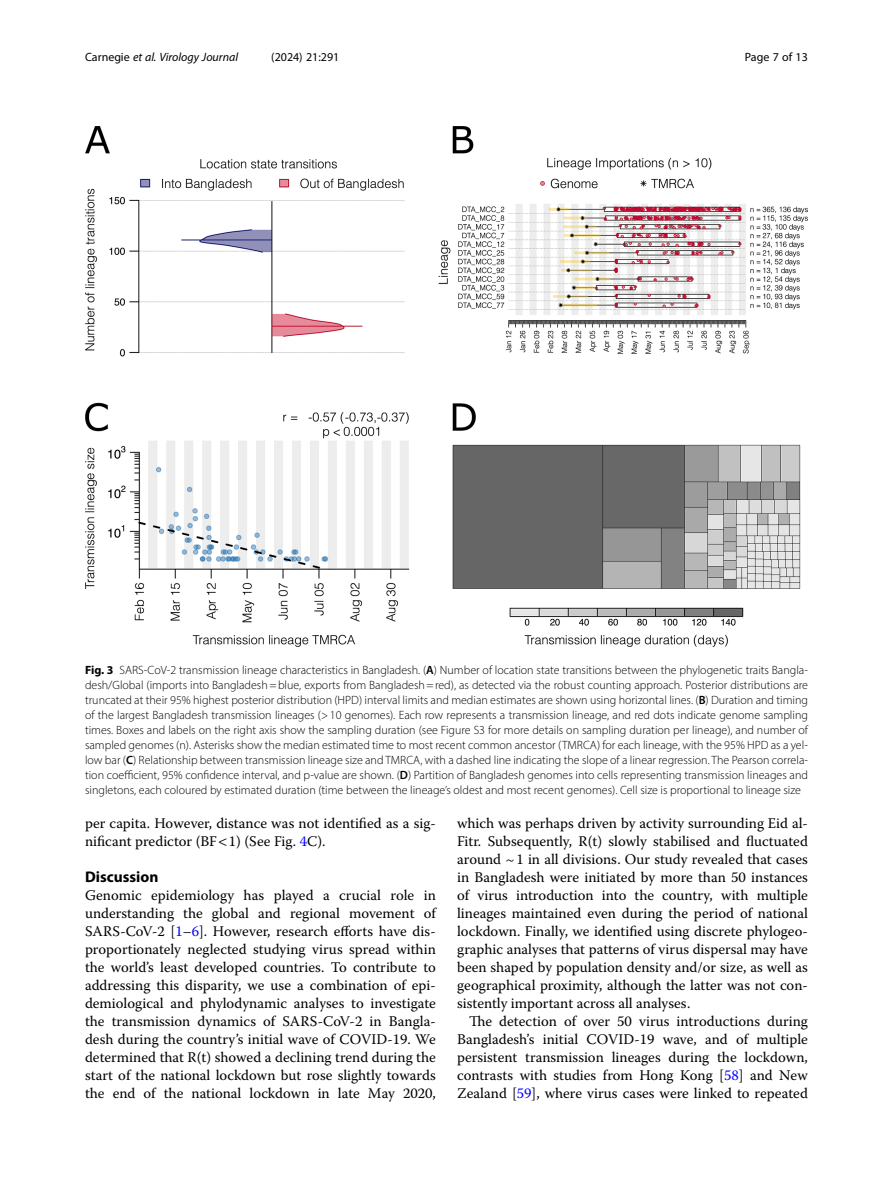
<style>
.page{position:relative;width:893px;height:1191px;background:#fff}
.page>*{position:absolute;margin:0;border:0;box-sizing:border-box;transform-origin:0 0}
.Head_1{font:700 15.45px "Myriad Pro";color:#000}
.Body_Text{font:14.7px/18px "Warnock Pro";color:#000;text-align:justify}
.Body_Text_Indent{font:14.7px/18px "Warnock Pro";color:#000;text-align:justify}
.Figure_Caption{font:300 12px/15px "Myriad Pro";color:#000;text-align:justify}
.t1{font:italic 12px "Myriad Pro";color:#000}
.t2{font:12px "Myriad Pro";color:#000}
.s1{font-style:normal}
.s2{font-weight:700}
.s3{font-weight:600}
.s4{color:#00f}
</style>
<div class="page">
<img style="left:85px;top:126px;width:723px;height:521px">
<p class="t1" style="left:85px;top:50px;width:155px"><span class="s1">Carnegie</span> et al. Virology Journal</p>
<p class="t2" style="left:271px;top:50px;width:70px">(2024) 21:291</p>
<p class="t2" style="left:745px;top:50px;width:65px">Page 7 of 13</p>
<p class="Figure_Caption" style="left:85px;top:662px;width:724px"><span class="s2">Fig. 3</span> SARS-CoV-2 transmission lineage characteristics in Bangladesh. (<span class="s3">A</span>) Number of location state transitions between the phylogenetic traits Bangla&shy;desh/Global (imports into Bangladesh=blue, exports from Bangladesh=red), as detected via the robust counting approach. Posterior distributions are truncated at their 95% highest posterior distribution (HPD) interval limits and median estimates are shown using horizontal lines. (<span class="s3">B</span>) Duration and timing of the largest Bangladesh transmission lineages (&gt;10 genomes). Each row represents a transmission lineage, and red dots indicate genome sampling times. Boxes and labels on the right axis show the sampling duration (see Figure S3 for more details on sampling duration per lineage), and number of sampled genomes (n). Asterisks show the median estimated time to most recent common ancestor (TMRCA) for each lineage, with the 95% HPD as a yel&shy;low bar (<span class="s3">C</span>) Relationship between transmission lineage size and TMRCA, with a dashed line indicating the slope of a linear regression. The Pearson correla&shy;tion coefficient, 95% confidence interval, and p-value are shown. (<span class="s3">D</span>) Partition of Bangladesh genomes into cells representing transmission lineages and singletons, each coloured by estimated duration (time between the lineage’s oldest and most recent genomes). Cell size is proportional to lineage size</p>
<p class="Body_Text" style="left:85px;top:814px;width:352px">per capita. However, distance was not identified as a sig&shy;nificant predictor (BF 1) (See Fig. <span class="s4">4</span>C).</p>
<p class="Head_1" style="left:85px;top:867px;width:75px">Discussion</p>
<p class="Body_Text" style="left:85px;top:886px;width:352px">Genomic epidemiology has played a crucial role in understanding the global and regional movement of SARS-CoV-2 [<span class="s4">1</span>–<span class="s4">6</span>]. However, research efforts have dis&shy;proportionately neglected studying virus spread within the world’s least developed countries. To contribute to addressing this disparity, we use a combination of epi&shy;demiological and phylodynamic analyses to investigate the transmission dynamics of SARS-CoV-2 in Bangla&shy;desh during the country’s initial wave of COVID-19. We determined that R(t) showed a declining trend during the start of the national lockdown but rose slightly towards the end of the national lockdown in late May 2020,</p>
<p class="Body_Text" style="left:457px;top:814px;width:352px">which was perhaps driven by activity surrounding Eid al-Fitr. Subsequently, R(t) slowly stabilised and fluctuated around ~1 in all divisions. Our study revealed that cases in Bangladesh were initiated by more than 50 instances of virus introduction into the country, with multiple lineages maintained even during the period of national lockdown. Finally, we identified using discrete phylogeo&shy;graphic analyses that patterns of virus dispersal may have been shaped by population density and/or size, as well as geographical proximity, although the latter was not con&shy;sistently important across all analyses.</p>
<p class="Body_Text_Indent" style="left:457px;top:1012px;width:352px;text-indent:12px">The detection of over 50 virus introductions during Bangladesh’s initial COVID-19 wave, and of multiple persistent transmission lineages during the lockdown, contrasts with studies from Hong Kong [<span class="s4">58</span>] and New Zealand [<span class="s4">59</span>], where virus cases were linked to repeated</p>
</div>
